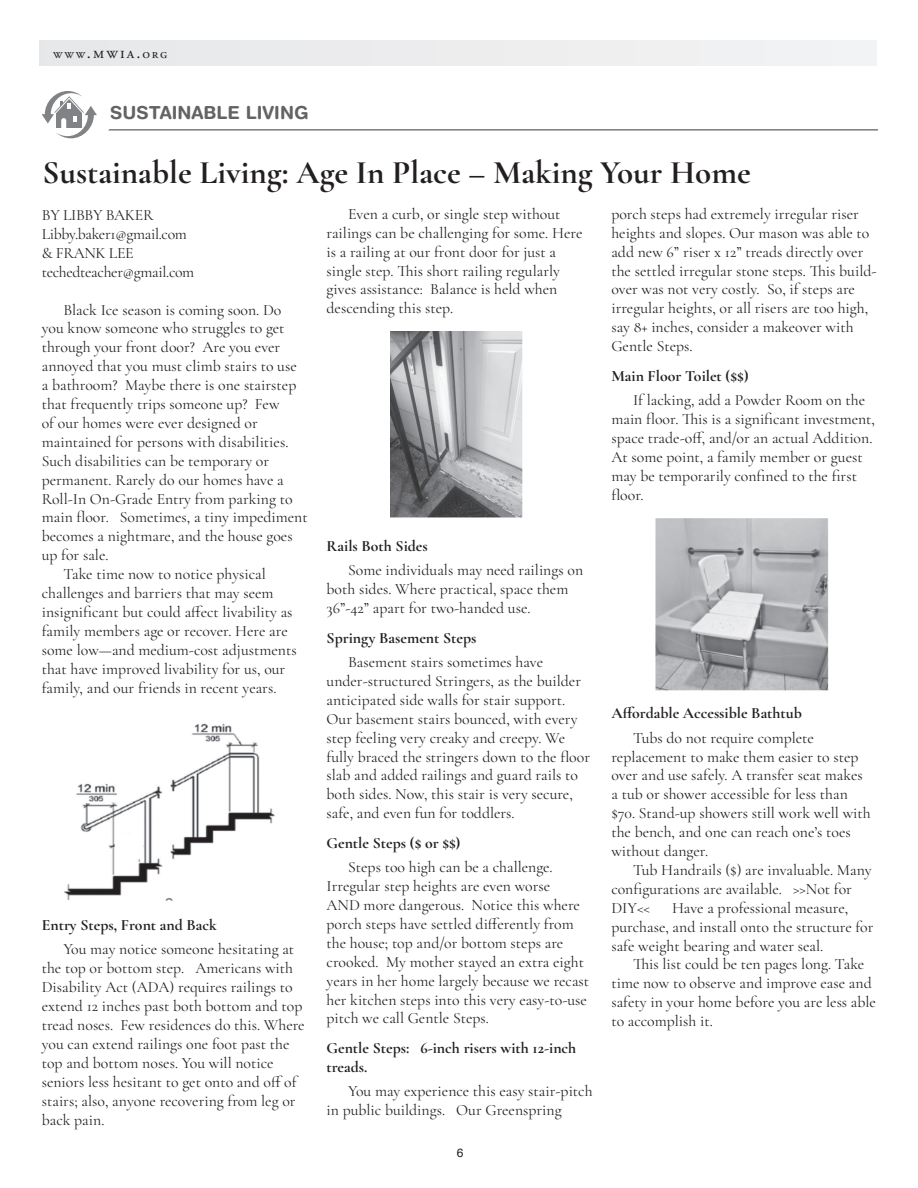
<style>
.page{position:relative;width:918px;height:1188px;background:#fff}
.page>*{position:absolute;margin:0;border:0;box-sizing:border-box;transform-origin:0 0}
.t1{font:700 33px "Cormorant Garamond";color:#231f20}
.t2{font:700 18px "Helvetica Rounded LT Std";color:#636366}
.Body_Copy{font:15.75px/18.9px "Cormorant Garamond";color:#231f20}
.BODY_SUBHEAD_ID{font:700 15.75px/18.9px "Cormorant Garamond";color:#231f20}
.Body_Copy-2{font:15.75px "Cormorant Garamond";letter-spacing:-.02em;color:#231f20}
.t3{font:13.5px "Adobe Garamond Pro";letter-spacing:.125em;color:#231f20}
.t4{font:12px "Helvetica";color:#231f20}
.s1{font-size:16.5px}
</style>
<div class="page">
<div style="left:40px;top:40px;width:837px;height:26px;background:#ededee"></div>
<hr style="left:104px;top:129px;width:774px;height:2px;background:#231f20">
<div style="left:57px;top:86px;width:57px;height:57px;background:#fff;border-radius:50%"></div>
<svg style="left:42px;top:91px;width:55px;height:47px"></svg>
<img style="left:655px;top:519px;width:174px;height:172px">
<img style="left:64px;top:723px;width:211px;height:178px">
<img style="left:391px;top:332px;width:132px;height:186px">
<p class="t3" style="left:53px;top:46px;width:115px">www<span class="s1">.mwia.</span>org</p>
<p class="t2" style="left:110px;top:102px;width:200px">SUSTAINABLE LIVING</p>
<p class="t1" style="left:43px;top:153px;width:710px">Sustainable Living: Age In Place – Making Your Home</p>
<p class="Body_Copy-2" style="left:42px;top:205px;width:113px">BY LIBBY BAKER</p>
<p class="Body_Copy-2" style="left:42px;top:224px;width:147px">Libby.baker1@gmail.com</p>
<p class="Body_Copy-2" style="left:42px;top:243px;width:93px">&amp; FRANK LEE</p>
<p class="Body_Copy-2" style="left:42px;top:262px;width:154px">techedteacher@gmail.com</p>
<p class="Body_Copy" style="left:42px;top:300px;width:267px;text-indent:22px">Black Ice season is coming soon. Do<br>you know someone who struggles to get through your front door? Are you ever annoyed that you must climb stairs to use<br>a bathroom? Maybe there is one stairstep that frequently trips someone up? Few<br>of our homes were ever designed or maintained for persons with disabilities.<br>Such disabilities can be temporary or permanent. Rarely do our homes have a Roll-In On-Grade Entry from parking to main floor. Sometimes, a tiny impediment becomes a nightmare, and the house goes up for sale.</p>
<p class="Body_Copy" style="left:42px;top:565px;width:256px;text-indent:22px">Take time now to notice physical challenges and barriers that may seem insignificant but could affect livability as family members age or recover. Here are some low—and medium-cost adjustments that have improved livability for us, our family, and our friends in recent years.</p>
<p class="BODY_SUBHEAD_ID" style="left:42px;top:916px;width:177px">Entry Steps, Front and Back</p>
<p class="Body_Copy" style="left:42px;top:940px;width:264px;text-indent:22px">You may notice someone hesitating at the top or bottom step. Americans with Disability Act (ADA) requires railings to extend 12 inches past both bottom and top tread noses. Few residences do this. Where you can extend railings one foot past the top and bottom noses. You will notice seniors less hesitant to get onto and off of stairs; also, anyone recovering from leg or back pain.</p>
<p class="Body_Copy" style="left:327px;top:204px;width:257px;text-indent:22px">Even a curb, or single step without railings can be challenging for some. Here is a railing at our front door for just a single step. This short railing regularly gives assistance: Balance is held when descending this step.</p>
<p class="BODY_SUBHEAD_ID" style="left:327px;top:536px;width:103px">Rails Both Sides</p>
<p class="Body_Copy" style="left:327px;top:561px;width:258px;text-indent:22px">Some individuals may need railings on both sides. Where practical, space them<br>36”-42” apart for two-handed use.</p>
<p class="BODY_SUBHEAD_ID" style="left:327px;top:628px;width:152px">Springy Basement Steps</p>
<p class="Body_Copy" style="left:327px;top:653px;width:265px;text-indent:22px">Basement stairs sometimes have under-structured Stringers, as the builder anticipated side walls for stair support.<br>Our basement stairs bounced, with every step feeling very creaky and creepy. We fully braced the stringers down to the floor slab and added railings and guard rails to both sides. Now, this stair is very secure, safe, and even fun for toddlers.</p>
<p class="BODY_SUBHEAD_ID" style="left:327px;top:833px;width:135px">Gentle Steps ($ or $$)</p>
<p class="Body_Copy" style="left:327px;top:858px;width:264px;text-indent:22px">Steps too high can be a challenge.<br>Irregular step heights are even worse<br>AND more dangerous. Notice this where porch steps have settled differently from the house; top and/or bottom steps are crooked. My mother stayed an extra eight years in her home largely because we recast her kitchen steps into this very easy-to-use pitch we call Gentle Steps.</p>
<p class="BODY_SUBHEAD_ID" style="left:327px;top:1039px;width:251px">Gentle Steps: 6-inch risers with 12-inch treads.</p>
<p class="Body_Copy" style="left:327px;top:1082px;width:268px;text-indent:22px">You may experience this easy stair-pitch in public buildings. Our Greenspring</p>
<p class="t4" style="left:457px;top:1143px;width:8px">6</p>
<p class="Body_Copy" style="left:611px;top:204px;width:267px">porch steps had extremely irregular riser heights and slopes. Our mason was able to add new 6” riser x 12” treads directly over the settled irregular stone steps. This build&shy;over was not very costly. So, if steps are irregular heights, or all risers are too high, say 8+ inches, consider a makeover with Gentle Steps.</p>
<p class="BODY_SUBHEAD_ID" style="left:611px;top:366px;width:139px">Main Floor Toilet ($$)</p>
<p class="Body_Copy" style="left:611px;top:391px;width:265px;text-indent:22px">If lacking, add a Powder Room on the main floor. This is a significant investment, space trade-off, and/or an actual Addition.<br>At some point, a family member or guest may be temporarily confined to the first floor.</p>
<p class="BODY_SUBHEAD_ID" style="left:611px;top:704px;width:192px">Affordable Accessible Bathtub</p>
<p class="Body_Copy" style="left:611px;top:728px;width:261px;text-indent:22px">Tubs do not require complete replacement to make them easier to step over and use safely. A transfer seat makes a tub or shower accessible for less than $70. Stand-up showers still work well with the bench, and one can reach one’s toes without danger.</p>
<p class="Body_Copy" style="left:611px;top:860px;width:262px;text-indent:22px">Tub Handrails ($) are invaluable. Many configurations are available. &gt;&gt;Not for<br>DIY&lt;&lt;</p>
<p class="Body_Copy" style="left:611px;top:898px;width:264px;text-indent:61px">Have a professional measure, purchase, and install onto the structure for safe weight bearing and water seal.</p>
<p class="Body_Copy" style="left:611px;top:955px;width:266px;text-indent:22px">This list could be ten pages long. Take time now to observe and improve ease and safety in your home before you are less able to accomplish it.</p>
</div>
